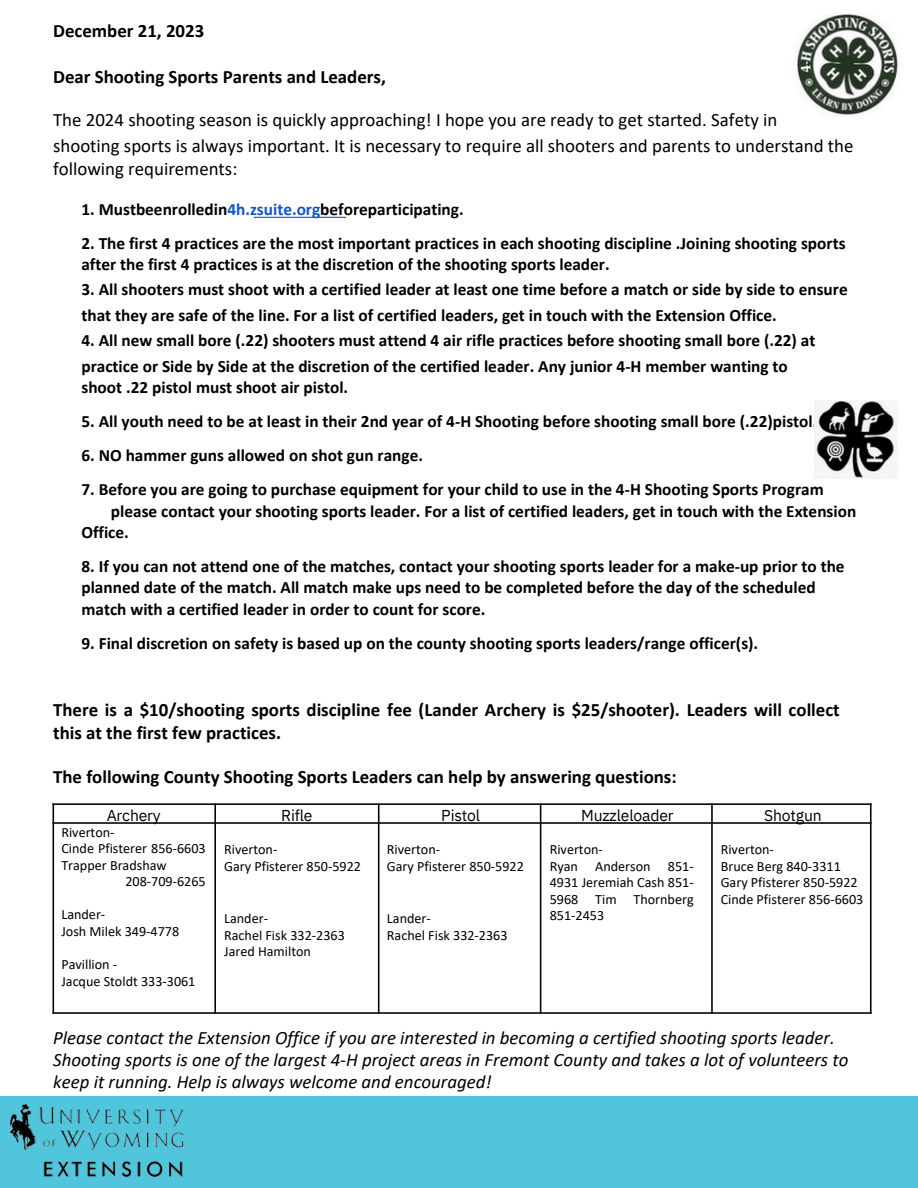
<style>
.page{position:relative;width:918px;height:1188px;background:#fff}
.page>*{position:absolute;margin:0;border:0;box-sizing:border-box;transform-origin:0 0}
.t1{font:700 18.9px/22.4px "Calibri";color:#000}
.t2{font:italic 18.9px/22.4px "Calibri";color:#000}
.t3{font:18.9px/26px "Calibri";color:#000}
.t4{font:700 17.25px/21.3px "Calibri";color:#000}
.t5{font:15.75px "IBM Plex Sans";letter-spacing:-.01em;color:#000}
.t6{font:14.1px/16.5px "Calibri";color:#000}
.s1{color:#15c}
</style>
<div class="page">
<hr style="left:254px;top:217px;width:92px;height:1px;background:#15c">
<hr style="left:53px;top:803px;width:1px;height:211px;background:#000">
<hr style="left:214px;top:803px;width:2px;height:211px;background:#000">
<hr style="left:378px;top:803px;width:1px;height:211px;background:#000">
<hr style="left:540px;top:803px;width:1px;height:211px;background:#000">
<hr style="left:711px;top:803px;width:2px;height:211px;background:#000">
<hr style="left:870px;top:803px;width:2px;height:211px;background:#000">
<hr style="left:53px;top:803px;width:819px;height:2px;background:#000">
<hr style="left:53px;top:822px;width:819px;height:2px;background:#000">
<hr style="left:53px;top:1012px;width:819px;height:2px;background:#000">
<div style="left:0;top:1096px;width:918px;height:92px;background:#50c5dc"></div>
<img style="left:10px;top:1105px;width:173px;height:72px">
<img style="left:815px;top:401px;width:83px;height:78px">
<img style="left:797px;top:13px;width:103px;height:104px">
<p class="t1" style="left:53px;top:21px;width:153px">December 21, 2023</p>
<p class="t1" style="left:53px;top:67px;width:334px">Dear Shooting Sports Parents and Leaders,</p>
<p class="t3" style="left:53px;top:109px;width:802px">The 2024 shooting season is quickly approaching! I hope you are ready to get started. Safety in<br>shooting sports is always important. It is necessary to require all shooters and parents to understand the</p>
<p class="t3" style="left:53px;top:157px;width:186px">following requirements:</p>
<p class="t4" style="left:81px;top:200px;width:384px">1. Mustbeenrolledin<span class="s1">4h.zsuite.org</span>beforeparticipating.</p>
<p class="t4" style="left:81px;top:234px;width:766px">2. The first 4 practices are the most important practices in each shooting discipline .Joining shooting sports after the first 4 practices is at the discretion of the shooting sports leader.</p>
<p class="t4" style="left:81px;top:278px;width:768px;line-height:26px">3. All shooters must shoot with a certified leader at least one time before a match or side by side to ensure that they are safe of the line. For a list of certified leaders, get in touch with the Extension Office.</p>
<p class="t4" style="left:81px;top:328px;width:736px;line-height:26px">4. All new small bore (.22) shooters must attend 4 air rifle practices before shooting small bore (.22) at practice or Side by Side at the discretion of the certified leader. Any junior 4-H member wanting to</p>
<p class="t4" style="left:81px;top:378px;width:268px">shoot .22 pistol must shoot air pistol.</p>
<p class="t4" style="left:81px;top:412px;width:737px">5. All youth need to be at least in their 2nd year of 4-H Shooting before shooting small bore (.22)pistol.</p>
<p class="t4" style="left:81px;top:446px;width:343px">6. NO hammer guns allowed on shot gun range.</p>
<p class="t4" style="left:81px;top:481px;width:744px">7. Before you are going to purchase equipment for your child to use in the 4-H Shooting Sports Program</p>
<p class="t4" style="left:111px;top:502px;width:747px">please contact your shooting sports leader. For a list of certified leaders, get in touch with the Extension</p>
<p class="t4" style="left:81px;top:523px;width:49px">Office.</p>
<p class="t4" style="left:81px;top:557px;width:765px">8. If you can not attend one of the matches, contact your shooting sports leader for a make-up prior to the planned date of the match. All match make ups need to be completed before the day of the scheduled match with a certified leader in order to count for score.</p>
<p class="t4" style="left:81px;top:634px;width:678px">9. Final discretion on safety is based up on the county shooting sports leaders/range officer(s).</p>
<p class="t1" style="left:53px;top:700px;width:788px">There is a $10/shooting sports discipline fee (Lander Archery is $25/shooter). Leaders will collect this at the first few practices.</p>
<h2 class="t1" style="left:53px;top:767px;width:625px">The following County Shooting Sports Leaders can help by answering questions:</h2>
<h1 class="t5" style="left:107px;top:805px;width:55px">Archery</h1>
<h1 class="t5" style="left:281px;top:805px;width:33px">Rifle</h1>
<p class="t5" style="left:441px;top:805px;width:40px">Pistol</p>
<h3 class="t5" style="left:581px;top:805px;width:94px">Muzzleloader</h3>
<p class="t5" style="left:764px;top:805px;width:59px">Shotgun</p>
<p class="t6" style="left:61px;top:825px;width:55px">Riverton-</p>
<p class="t6" style="left:61px;top:842px;width:146px">Cinde Pfisterer 856-6603<br>Trapper Bradshaw</p>
<p class="t6" style="left:125px;top:875px;width:82px">208-709-6265</p>
<p class="t6" style="left:61px;top:908px;width:45px">Lander-</p>
<p class="t6" style="left:61px;top:924px;width:119px">Josh Milek 349-4778</p>
<p class="t6" style="left:61px;top:957px;width:57px">Pavillion -</p>
<h3 class="t6" style="left:61px;top:974px;width:136px">Jacque Stoldt 333-3061</h3>
<p class="t6" style="left:224px;top:842px;width:55px">Riverton-</p>
<p class="t6" style="left:224px;top:859px;width:138px">Gary Pfisterer 850-5922</p>
<p class="t6" style="left:387px;top:842px;width:55px">Riverton-</p>
<p class="t6" style="left:387px;top:859px;width:138px">Gary Pfisterer 850-5922</p>
<p class="t6" style="left:550px;top:842px;width:55px">Riverton-</p>
<h3 class="t6" style="left:550px;top:859px;width:146px;text-align:justify">Ryan Anderson 851- 4931 Jeremiah Cash 851- 5968 Tim Thornberg 851-2453</h3>
<p class="t6" style="left:721px;top:842px;width:55px">Riverton-</p>
<p class="t6" style="left:721px;top:859px;width:144px">Bruce Berg 840-3311<br>Gary Pfisterer 850-5922<br>Cinde Pfisterer 856-6603</p>
<p class="t6" style="left:224px;top:912px;width:45px">Lander-</p>
<p class="t6" style="left:224px;top:928px;width:122px">Rachel Fisk 332-2363<br>Jared Hamilton</p>
<h3 class="t6" style="left:387px;top:912px;width:45px">Lander-</h3>
<p class="t6" style="left:387px;top:928px;width:122px">Rachel Fisk 332-2363</p>
<h1 class="t2" style="left:53px;top:1028px;width:797px">Please contact the Extension Office if you are interested in becoming a certified shooting sports leader.<br>Shooting sports is one of the largest 4-H project areas in Fremont County and takes a lot of volunteers to keep it running. Help is always welcome and encouraged!</h1>
</div>
